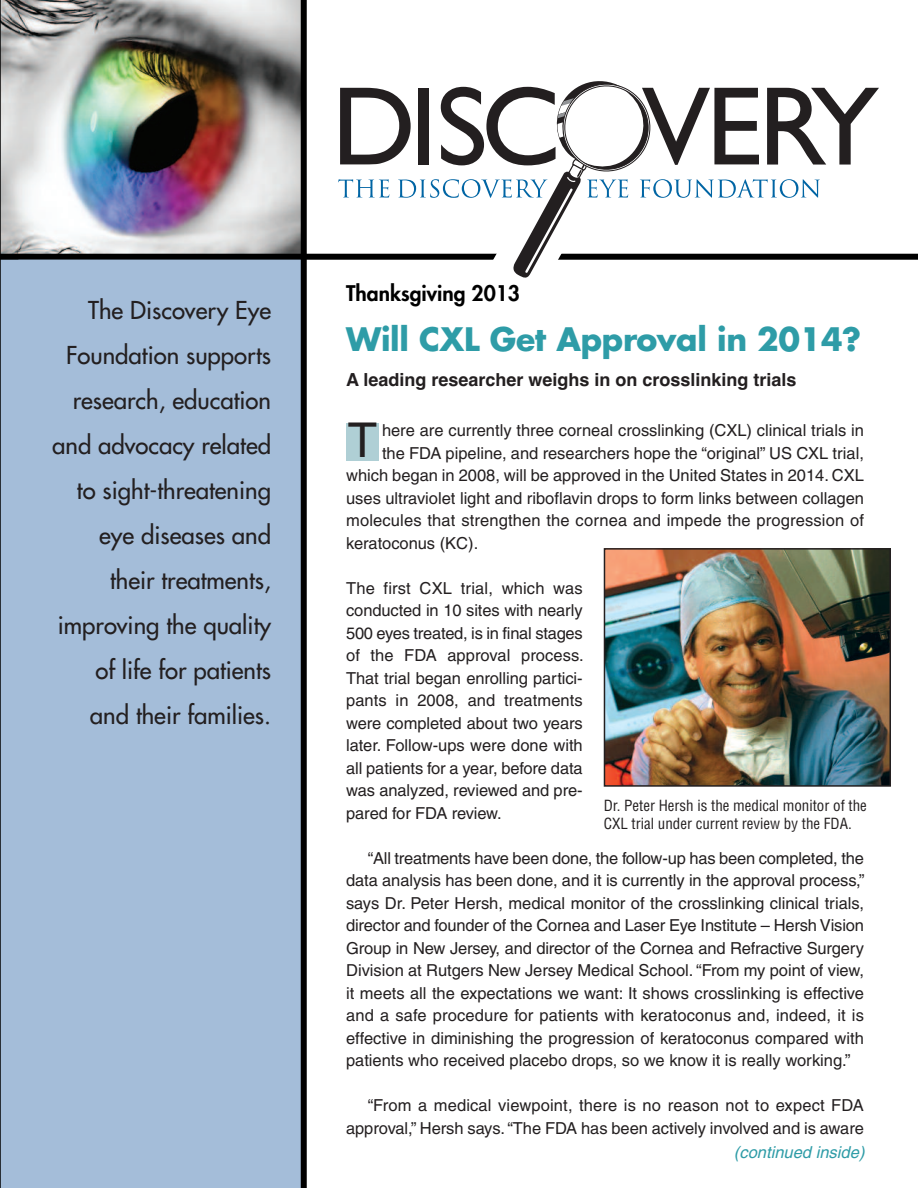
<style>
.page{position:relative;width:918px;height:1188px;background:#fff}
.page>*{position:absolute;margin:0;border:0;box-sizing:border-box;transform-origin:0 0}
.t1{font:48px "Helvetica";color:#231f20}
.t2{font:700 31.5px "Futura";letter-spacing:-.01em;color:#2e9ca7}
.t3{font:24px/45px "Futura";color:#231f20;text-align:right}
.t4{font:800 21px "Futura";color:#000}
.t5{font:700 18px "Helvetica";color:#231f20}
.t6{font:16.5px/22.5px "Helvetica";color:#231f20;text-align:justify}
.t7{font:italic 16.5px "Helvetica";letter-spacing:.005em;color:#2e9ca7}
.t8{font:condensed 15px/18px "Helvetica";color:#231f20}
</style>
<div class="page">
<img style="left:1px;top:0;width:300px;height:254px">
<div style="left:0;top:256px;width:304px;height:932px;background:#a4bdd9"></div>
<div style="left:0;top:254px;width:498px;height:6px;background:#000"></div>
<div style="left:555px;top:254px;width:363px;height:6px;background:#000"></div>
<div style="left:346px;top:423px;width:33px;height:38px;background:#afcfd5"></div>
<div style="left:301px;top:0;width:6px;height:1188px;background:#000"></div>
<svg style="left:338px;top:81px;width:541px;height:197px"></svg>
<hr style="left:0;top:0;width:1px;height:1188px;background:#000">
<img style="left:607px;top:551px;width:281px;height:233px">
<div style="left:604px;top:548px;width:287px;height:239px;border:2px solid #231f20"></div>
<h3 class="t3" style="left:52px;top:290px;width:220px">The Discovery Eye<br>Foundation supports research, education and advocacy related to sight-threatening eye diseases and their treatments, improving the quality of life for patients and their families.</h3>
<p class="t4" style="left:346px;top:283px;width:176px">Thanksgiving 2013</p>
<h2 class="t2" style="left:346px;top:325px;width:517px">Will CXL Get Approval in 2014?</h2>
<p class="t5" style="left:346px;top:369px;width:452px">A leading researcher weighs in on crosslinking trials</p>
<p class="t6" style="left:382px;top:421px;width:484px">here are currently three corneal crosslinking (CXL) clinical trials in</p>
<p class="t6" style="left:382px;top:443px;width:484px">the FDA pipeline, and researchers hope the “original” US CXL trial,</p>
<p class="t6" style="left:346px;top:466px;width:519px">which began in 2008, will be approved in the United States in 2014. CXL</p>
<p class="t6" style="left:346px;top:488px;width:519px">uses ultraviolet light and riboflavin drops to form links between collagen</p>
<p class="t6" style="left:346px;top:511px;width:519px">molecules that strengthen the cornea and impede the progression of</p>
<p class="t6" style="left:346px;top:533px;width:134px">keratoconus (KC).</p>
<p class="t6" style="left:346px;top:578px;width:239px">The first CXL trial, which was conducted in 10 sites with nearly 500 eyes treated, is in final stages of the FDA approval process.<br>That trial began enrolling partici&shy;pants in 2008, and treatments were completed about two years later. Follow-ups were done with all patients for a year, before data was analyzed, reviewed and pre&shy;pared for FDA review.</p>
<p class="t6" style="left:346px;top:848px;width:520px;text-indent:22px">“All treatments have been done, the follow-up has been completed, the data analysis has been done, and it is currently in the approval process,” says Dr. Peter Hersh, medical monitor of the crosslinking clinical trials, director and founder of the Cornea and Laser Eye Institute – Hersh Vision Group in New Jersey, and director of the Cornea and Refractive Surgery Division at Rutgers New Jersey Medical School. “From my point of view, it meets all the expectations we want: It shows crosslinking is effective and a safe procedure for patients with keratoconus and, indeed, it is effective in diminishing the progression of keratoconus compared with patients who received placebo drops, so we know it is really working.”</p>
<p class="t6" style="left:346px;top:1096px;width:519px;text-align:right">“From a medical viewpoint, there is no reason not to expect FDA approval,” Hersh says.“The FDA has been actively involved and is aware</p>
<h1 class="t1" style="left:348px;top:423px;width:31px">T</h1>
<p class="t8" style="left:604px;top:798px;width:265px">Dr. Peter Hersh is the medical monitor of the<br>CXL trial under current review by the FDA.</p>
<p class="t7" style="left:734px;top:1146px;width:132px">(continued inside)</p>
</div>
